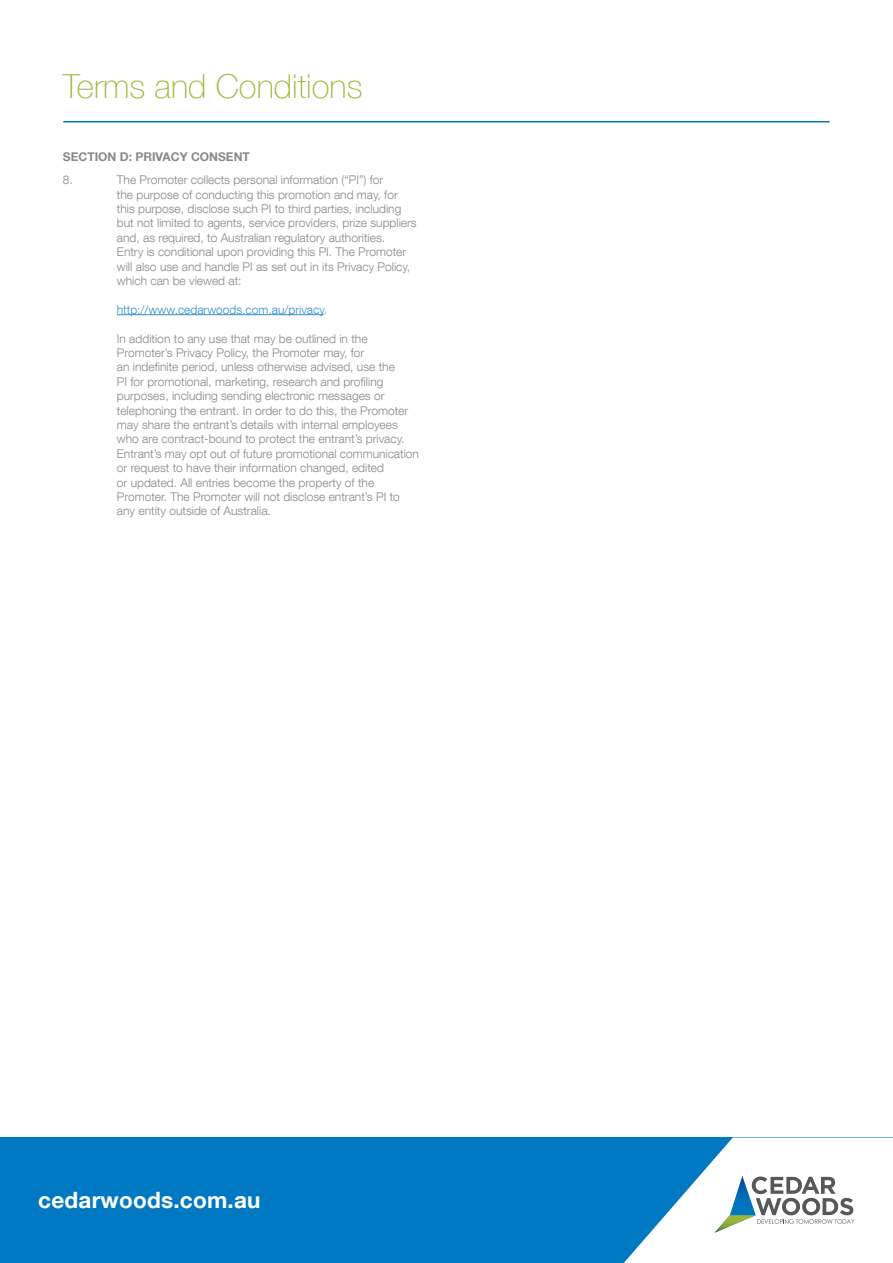
<style>
.page{position:relative;width:893px;height:1263px;background:#fff}
.page>*{position:absolute;margin:0;border:0;box-sizing:border-box;transform-origin:0 0}
.t1{font:100 33px "Helvetica Neue LT Com";color:#9fb63a}
.t2{font:700 22.5px "Helvetica Neue LT Com";letter-spacing:.01em;color:#fff}
.t3{font:300 12px/14.4px "Helvetica Neue LT Com";color:#87898c}
.t4{font:300 12px "Helvetica Neue LT Com";color:#308ecd}
.t5{font:700 12px "Helvetica Neue LT Com";color:#87898c}
.s1{color:#87898c}
</style>
<div class="page">
<div style="left:0;top:1137px;width:605px;height:126px;background:#0079c2"></div>
<svg style="left:605px;top:1137px;width:288px;height:126px"></svg>
<hr style="left:63px;top:121px;width:767px;height:1px;background:#0079c2">
<hr style="left:117px;top:314px;width:207px;height:1px;background:#308ecd">
<p class="t1" style="left:63px;top:67px;width:301px">Terms and Conditions</p>
<p class="t5" style="left:63px;top:149px;width:189px">SECTION D: PRIVACY CONSENT</p>
<p class="t3" style="left:63px;top:172px;width:12px">8.</p>
<p class="t3" style="left:117px;top:172px;width:301px">The Promoter collects personal information (“PI”) for<br>the purpose of conducting this promotion and may, for this purpose, disclose such PI to third parties, including but not limited to agents, service providers, prize suppliers and, as required, to Australian regulatory authorities.<br>Entry is conditional upon providing this PI. The Promoter will also use and handle PI as set out in its Privacy Policy, which can be viewed at:</p>
<p class="t4" style="left:117px;top:302px;width:212px">http://www.cedarwoods.com.au/privacy<span class="s1">.</span></p>
<p class="t3" style="left:117px;top:331px;width:304px">In addition to any use that may be outlined in the Promoter’s Privacy Policy, the Promoter may, for<br>an indefinite period, unless otherwise advised, use the<br>PI for promotional, marketing, research and profiling purposes, including sending electronic messages or telephoning the entrant. In order to do this, the Promoter may share the entrant’s details with internal employees who are contract-bound to protect the entrant’s privacy.<br>Entrant’s may opt out of future promotional communication or request to have their information changed, edited<br>or updated. All entries become the property of the Promoter. The Promoter will not disclose entrant’s PI to any entity outside of Australia.</p>
<h2 class="t2" style="left:38px;top:1186px;width:224px">cedarwoods.com.au</h2>
</div>
